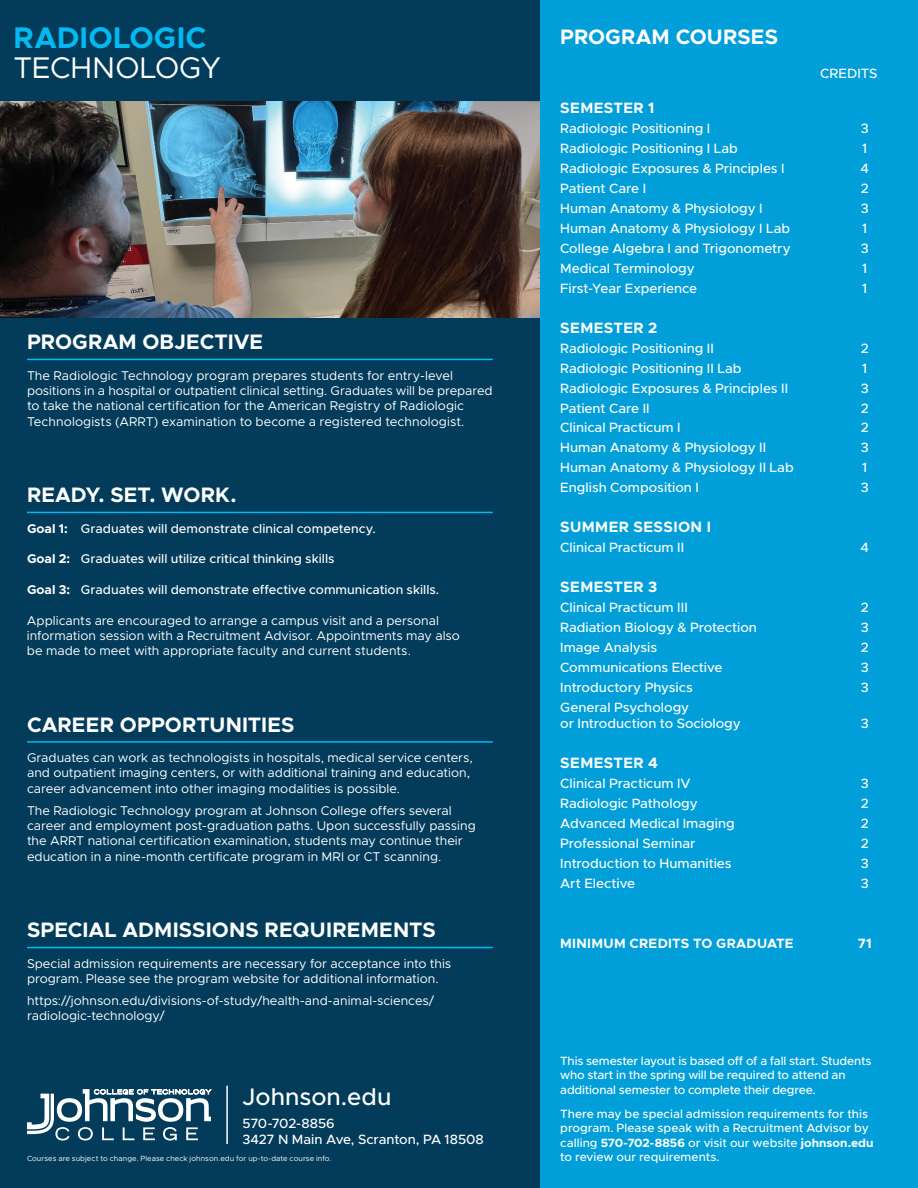
<style>
.page{position:relative;width:918px;height:1188px;background:#fff}
.page>*{position:absolute;margin:0;border:0;box-sizing:border-box;transform-origin:0 0}
.t1{font:700 30px "Metropolis";letter-spacing:.005em;color:#00baf1}
.t2{font:30px "Metropolis";letter-spacing:-.005em;color:#fff}
.t3{font:500 24px "Metropolis";color:#fff}
.t4{font:700 21px "Metropolis";letter-spacing:.005em;color:#fff}
.t5{font:700 15px "Metropolis";letter-spacing:.03em;color:#fff}
.t6{font:500 13.5px/16.2px "Metropolis";color:#fff}
.t7{font:700 13.5px "Metropolis";letter-spacing:.02em;color:#fff}
.t8{font:12.75px/15.3px "Metropolis";color:#fff}
.t9{font:500 12.75px "Metropolis";color:#fff}
.t10{font:500 12px/14.4px "Metropolis";letter-spacing:-.01em;color:#fff}
.t11{font:7.5px "Metropolis";letter-spacing:.01em;color:#fff}
.s1{font-weight:700}
</style>
<div class="page">
<div style="left:0;top:0;width:540px;height:1188px;background:#023c5a"></div>
<img style="left:0;top:101px;width:540px;height:216px">
<div style="left:540px;top:0;width:378px;height:1188px;background:#009fda"></div>
<hr style="left:226px;top:1086px;width:2px;height:58px;background:#fff">
<svg style="left:27px;top:1089px;width:185px;height:52px"></svg>
<hr style="left:27px;top:359px;width:466px;height:1px;background:#00baf1">
<hr style="left:27px;top:741px;width:466px;height:2px;background:#00baf1">
<hr style="left:27px;top:947px;width:466px;height:1px;background:#00baf1">
<hr style="left:27px;top:512px;width:466px;height:1px;background:#00baf1">
<h1 class="t1" style="left:14px;top:18px;width:194px">RADIOLOGIC</h1>
<h1 class="t2" style="left:14px;top:49px;width:209px">TECHNOLOGY</h1>
<h3 class="t4" style="left:27px;top:329px;width:237px">PROGRAM OBJECTIVE</h3>
<p class="t8" style="left:27px;top:368px;width:467px">The Radiologic Technology program prepares students for entry-level positions in a hospital or outpatient clinical setting. Graduates will be prepared to take the national certification for the American Registry of Radiologic Technologists (ARRT) examination to become a registered technologist.</p>
<h3 class="t4" style="left:27px;top:482px;width:211px">READY. SET. WORK.</h3>
<p class="t9" style="left:27px;top:520px;width:350px"><span class="s1">Goal 1:</span> Graduates will demonstrate clinical competency.</p>
<p class="t9" style="left:27px;top:551px;width:309px"><span class="s1">Goal 2:</span> Graduates will utilize critical thinking skills</p>
<p class="t9" style="left:27px;top:582px;width:414px"><span class="s1">Goal 3:</span> Graduates will demonstrate effective communication skills.</p>
<p class="t8" style="left:27px;top:612px;width:434px">Applicants are encouraged to arrange a campus visit and a personal information session with a Recruitment Advisor. Appointments may also be made to meet with appropriate faculty and current students.</p>
<h3 class="t4" style="left:27px;top:711px;width:269px">CAREER OPPORTUNITIES</h3>
<p class="t8" style="left:27px;top:750px;width:447px">Graduates can work as technologists in hospitals, medical service centers, and outpatient imaging centers, or with additional training and education, career advancement into other imaging modalities is possible.</p>
<p class="t8" style="left:27px;top:803px;width:450px">The Radiologic Technology program at Johnson College offers several career and employment post-graduation paths. Upon successfully passing the ARRT national certification examination, students may continue their education in a nine-month certificate program in MRI or CT scanning.</p>
<h3 class="t4" style="left:27px;top:917px;width:410px">SPECIAL ADMISSIONS REQUIREMENTS</h3>
<p class="t8" style="left:27px;top:956px;width:426px">Special admission requirements are necessary for acceptance into this program. Please see the program website for additional information.</p>
<p class="t8" style="left:27px;top:993px;width:409px">https://johnson.edu/divisions-of-study/health-and-animal-sciences/ radiologic-technology/</p>
<h2 class="t3" style="left:243px;top:1082px;width:150px">Johnson.edu</h2>
<p class="t6" style="left:243px;top:1115px;width:243px">570-702-8856<br>3427 N Main Ave, Scranton, PA 18508</p>
<p class="t11" style="left:27px;top:1154px;width:306px">Courses are subject to change. Please check johnson.edu for up-to-date course info.</p>
<h3 class="t4" style="left:560px;top:23px;width:219px">PROGRAM COURSES</h3>
<p class="t6" style="left:820px;top:65px;width:59px">CREDITS</p>
<p class="t5" style="left:560px;top:99px;width:96px">SEMESTER 1</p>
<p class="t6" style="left:560px;top:120px;width:152px">Radiologic Positioning I</p>
<p class="t6" style="left:861px;top:120px;width:10px">3</p>
<p class="t6" style="left:560px;top:140px;width:179px">Radiologic Positioning I Lab</p>
<p class="t6" style="left:862px;top:140px;width:7px">1</p>
<p class="t6" style="left:560px;top:160px;width:226px">Radiologic Exposures &amp; Principles I</p>
<p class="t6" style="left:860px;top:160px;width:10px">4</p>
<p class="t6" style="left:560px;top:180px;width:87px">Patient Care I</p>
<p class="t6" style="left:861px;top:180px;width:10px">2</p>
<p class="t6" style="left:560px;top:200px;width:204px">Human Anatomy &amp; Physiology I</p>
<p class="t6" style="left:861px;top:200px;width:10px">3</p>
<p class="t6" style="left:560px;top:220px;width:231px">Human Anatomy &amp; Physiology I Lab</p>
<p class="t6" style="left:862px;top:220px;width:7px">1</p>
<p class="t6" style="left:560px;top:240px;width:232px">College Algebra I and Trigonometry</p>
<p class="t6" style="left:861px;top:240px;width:10px">3</p>
<p class="t6" style="left:560px;top:260px;width:136px">Medical Terminology</p>
<p class="t6" style="left:862px;top:260px;width:7px">1</p>
<p class="t6" style="left:560px;top:280px;width:139px">First-Year Experience</p>
<p class="t6" style="left:862px;top:280px;width:7px">1</p>
<p class="t5" style="left:560px;top:318px;width:99px">SEMESTER 2</p>
<p class="t6" style="left:560px;top:340px;width:155px">Radiologic Positioning II</p>
<p class="t6" style="left:861px;top:340px;width:10px">2</p>
<p class="t6" style="left:560px;top:360px;width:183px">Radiologic Positioning II Lab</p>
<p class="t6" style="left:862px;top:360px;width:7px">1</p>
<p class="t6" style="left:560px;top:380px;width:229px">Radiologic Exposures &amp; Principles II</p>
<p class="t6" style="left:861px;top:380px;width:10px">3</p>
<p class="t6" style="left:560px;top:400px;width:91px">Patient Care II</p>
<p class="t6" style="left:861px;top:400px;width:10px">2</p>
<p class="t6" style="left:560px;top:420px;width:122px">Clinical Practicum I</p>
<p class="t6" style="left:861px;top:420px;width:10px">2</p>
<p class="t6" style="left:560px;top:440px;width:207px">Human Anatomy &amp; Physiology II</p>
<p class="t6" style="left:861px;top:440px;width:10px">3</p>
<p class="t6" style="left:560px;top:460px;width:235px">Human Anatomy &amp; Physiology II Lab</p>
<p class="t6" style="left:862px;top:460px;width:7px">1</p>
<p class="t6" style="left:560px;top:480px;width:140px">English Composition I</p>
<p class="t6" style="left:861px;top:480px;width:10px">3</p>
<p class="t5" style="left:560px;top:518px;width:152px">SUMMER SESSION I</p>
<p class="t6" style="left:560px;top:539px;width:125px">Clinical Practicum II</p>
<p class="t6" style="left:860px;top:539px;width:10px">4</p>
<p class="t5" style="left:560px;top:577px;width:99px">SEMESTER 3</p>
<p class="t6" style="left:560px;top:599px;width:129px">Clinical Practicum III</p>
<p class="t6" style="left:861px;top:599px;width:10px">2</p>
<p class="t6" style="left:560px;top:619px;width:198px">Radiation Biology &amp; Protection</p>
<p class="t6" style="left:861px;top:619px;width:10px">3</p>
<p class="t6" style="left:560px;top:639px;width:99px">Image Analysis</p>
<p class="t6" style="left:861px;top:639px;width:10px">2</p>
<p class="t6" style="left:560px;top:659px;width:164px">Communications Elective</p>
<p class="t6" style="left:861px;top:659px;width:10px">3</p>
<p class="t6" style="left:560px;top:679px;width:134px">Introductory Physics</p>
<p class="t6" style="left:861px;top:679px;width:10px">3</p>
<p class="t6" style="left:560px;top:699px;width:182px">General Psychology<br>or Introduction to Sociology</p>
<p class="t6" style="left:861px;top:716px;width:10px">3</p>
<p class="t5" style="left:560px;top:754px;width:99px">SEMESTER 4</p>
<p class="t6" style="left:560px;top:775px;width:132px">Clinical Practicum IV</p>
<p class="t6" style="left:861px;top:775px;width:10px">3</p>
<p class="t6" style="left:560px;top:795px;width:139px">Radiologic Pathology</p>
<p class="t6" style="left:861px;top:795px;width:10px">2</p>
<p class="t6" style="left:560px;top:815px;width:176px">Advanced Medical Imaging</p>
<p class="t6" style="left:861px;top:815px;width:10px">2</p>
<p class="t6" style="left:560px;top:835px;width:137px">Professional Seminar</p>
<p class="t6" style="left:861px;top:835px;width:10px">2</p>
<p class="t6" style="left:560px;top:855px;width:173px">Introduction to Humanities</p>
<p class="t6" style="left:861px;top:855px;width:10px">3</p>
<p class="t6" style="left:560px;top:875px;width:76px">Art Elective</p>
<p class="t6" style="left:861px;top:875px;width:10px">3</p>
<p class="t7" style="left:560px;top:935px;width:235px">MINIMUM CREDITS TO GRADUATE</p>
<p class="t7" style="left:858px;top:935px;width:16px">71</p>
<p class="t10" style="left:560px;top:1054px;width:313px">This semester layout is based off of a fall start. Students who start in the spring will be required to attend an additional semester to complete their degree.</p>
<p class="t10" style="left:560px;top:1106px;width:315px">There may be special admission requirements for this program. Please speak with a Recruitment Advisor by calling <span class="s1">570-702-8856</span> or visit our website <span class="s1">johnson.edu </span>to review our requirements.</p>
</div>
